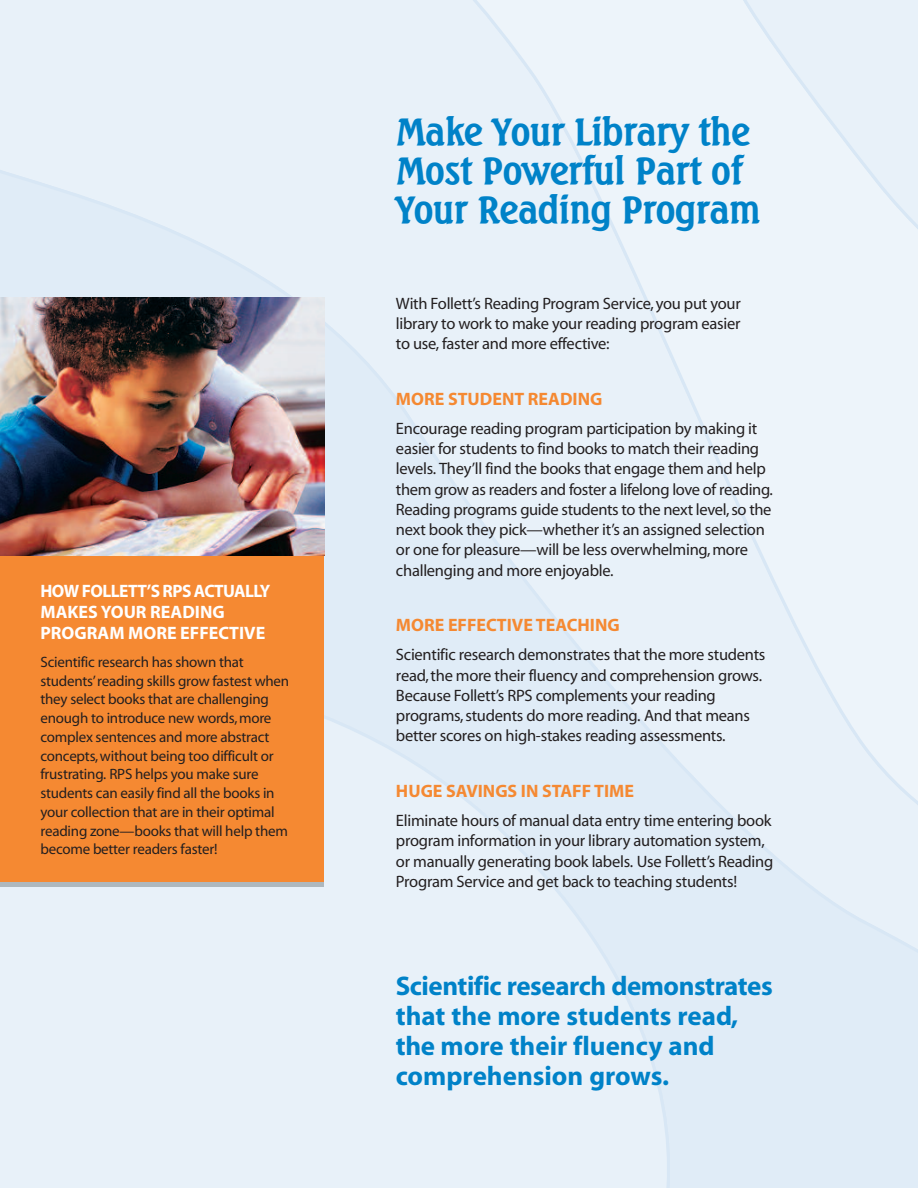
<style>
.page{position:relative;width:918px;height:1188px;background:#fff}
.page>*{position:absolute;margin:0;border:0;box-sizing:border-box;transform-origin:0 0}
.t1{font:700 36px/39px "Beach";color:#0082c8}
.t2{font:700 27px/30px "Myriad";letter-spacing:-.005em;color:#0082c8}
.t3{font:700 18px "Myriad";color:#f58932}
.t4{font:700 18px/21px "Myriad";color:#fff}
.t5{font:16.5px/20.2px "Myriad";letter-spacing:-.015em;color:#231f20}
.t6{font:15px/18.8px "Myriad";letter-spacing:-.015em;color:#231f20}
</style>
<div class="page">
<div style="left:0;top:0;width:450px;height:160px;background:#e8f1f9"></div>
<div style="left:450px;top:0;width:286px;height:160px;background:#edf4fa"></div>
<div style="left:736px;top:0;width:182px;height:160px;background:#e8f1f9"></div>
<div style="left:0;top:160px;width:918px;height:1028px;background:#e8f1f9"></div>
<div style="left:0;top:659px;width:676px;height:529px;background:#e8f1f9"></div>
<div style="left:0;top:325px;width:324px;height:557px;background:#f58932"></div>
<img style="left:0;top:297px;width:324px;height:259px">
<p class="t4" style="left:40px;top:582px;width:232px">HOW FOLLETT’S RPS ACTUALLY<br>MAKES YOUR READING<br>PROGRAM MORE EFFECTIVE</p>
<p class="t6" style="left:40px;top:654px;width:250px">Scientific research has shown that students’reading skills grow fastest when they select books that are challenging enough to introduce new words, more complex sentences and more abstract concepts, without being too difficult or frustrating. RPS helps you make sure students can easily find all the books in your collection that are in their optimal reading zone—books that will help them become better readers faster!</p>
<h1 class="t1" style="left:396px;top:112px;width:366px">Make Your Library the<br>Most Powerful Part of<br>Your Reading Program</h1>
<p class="t5" style="left:396px;top:294px;width:346px;text-align:justify">With Follett’s Reading Program Service, you put your library to work to make your reading program easier to use, faster and more effective:</p>
<p class="t3" style="left:396px;top:392px;width:208px">MORE STUDENT READING</p>
<p class="t5" style="left:396px;top:420px;width:379px">Encourage reading program participation by making it easier for students to find books to match their reading levels. They’ll find the books that engage them and help them grow as readers and foster a lifelong love of reading.<br>Reading programs guide students to the next level,so the next book they pick—whether it’s an assigned selection or one for pleasure—will be less overwhelming, more challenging and more enjoyable.</p>
<p class="t3" style="left:396px;top:618px;width:225px">MORE EFFECTIVE TEACHING</p>
<p class="t5" style="left:396px;top:646px;width:371px">Scientific research demonstrates that the more students read, the more their fluency and comprehension grows.<br>Because Follett’s RPS complements your reading programs, students do more reading. And that means better scores on high-stakes reading assessments.</p>
<p class="t3" style="left:396px;top:784px;width:240px">HUGE SAVINGS IN STAFF TIME</p>
<p class="t5" style="left:396px;top:812px;width:379px">Eliminate hours of manual data entry time entering book program information in your library automation system, or manually generating book labels. Use Follett’s Reading Program Service and get back to teaching students!</p>
<h2 class="t2" style="left:396px;top:974px;width:378px">Scientific research demonstrates that the more students read, the more their fluency and comprehension grows.</h2>
</div>
